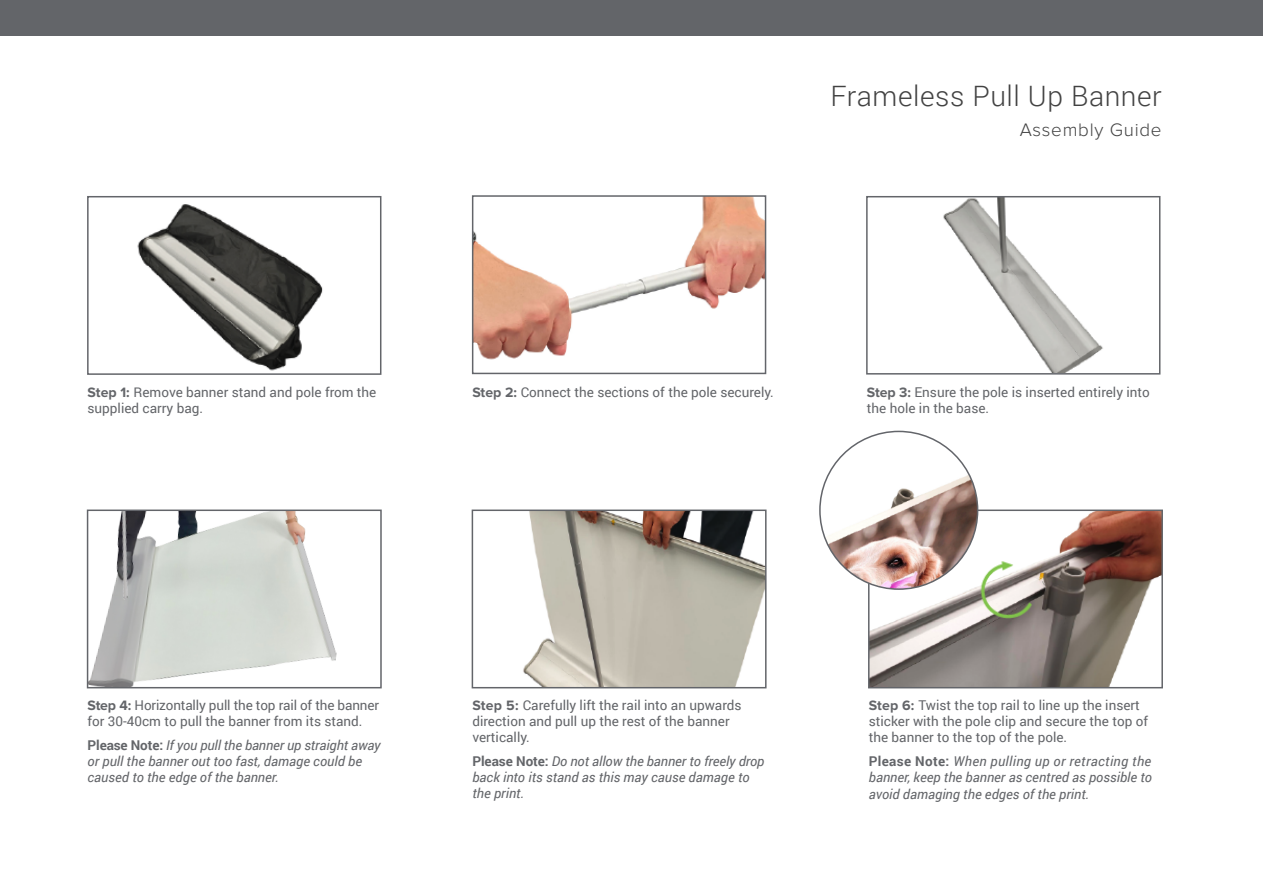
<style>
.page{position:relative;width:1263px;height:893px;background:#fff}
.page>*{position:absolute;margin:0;border:0;box-sizing:border-box;transform-origin:0 0}
.t1{font:300 28.05px "Roboto";letter-spacing:.02em;color:#424242}
.t2{font:300 18.75px "Proxima Nova";letter-spacing:.04em;color:#424242}
.t3{font:13.5px/16.2px "Roboto";color:#636569}
.t4{font:italic 13.5px/16.2px "Roboto";color:#636569}
.s1{font-family:"Proxima Nova";font-weight:700;font-size:14.1px}
.s2{font-weight:700;font-style:normal}
</style>
<div class="page">
<img style="left:943px;top:198px;width:160px;height:174px">
<div style="left:866px;top:196px;width:294px;height:179px;border:1px solid #63656a"></div>
<img style="left:871px;top:512px;width:289px;height:173px">
<div style="left:868px;top:509px;width:295px;height:179px;border:2px solid #63656a"></div>
<img style="left:90px;top:512px;width:247px;height:173px">
<img style="left:105px;top:512px;width:56px;height:107px">
<div style="left:87px;top:509px;width:295px;height:179px;border:2px solid #63656a"></div>
<img style="left:137px;top:204px;width:186px;height:167px">
<div style="left:87px;top:196px;width:294px;height:179px;border:2px solid #63656a"></div>
<img style="left:475px;top:198px;width:288px;height:162px">
<div style="left:472px;top:195px;width:294px;height:179px;border:2px solid #63656a"></div>
<img style="left:523px;top:512px;width:240px;height:173px">
<div style="left:472px;top:509px;width:294px;height:179px;border:2px solid #63656a"></div>
<div style="left:0;top:0;width:1263px;height:35px;background:#636569"></div>
<img style="left:820px;top:466px;width:158px;height:123px">
<h1 class="t1" style="left:830px;top:77px;width:333px">Frameless Pull Up Banner</h1>
<h2 class="t2" style="left:1020px;top:119px;width:143px">Assembly Guide</h2>
<p class="t3" style="left:88px;top:383px;width:290px"><span class="s1">Step 1:</span> Remove banner stand and pole from the supplied carry bag.</p>
<p class="t3" style="left:472px;top:383px;width:303px"><span class="s1">Step 2:</span> Connect the sections of the pole securely.</p>
<p class="t3" style="left:867px;top:383px;width:285px"><span class="s1">Step 3:</span> Ensure the pole is inserted entirely into the hole in the base.</p>
<p class="t3" style="left:88px;top:696px;width:293px"><span class="s1">Step 4:</span> Horizontally pull the top rail of the banner for 30-40cm to pull the banner from its stand.</p>
<p class="t4" style="left:88px;top:736px;width:295px"><span class="s2">Please Note:</span> If you pull the banner up straight away or pull the banner out too fast, damage could be caused to the edge of the banner.</p>
<p class="t3" style="left:472px;top:696px;width:271px"><span class="s1">Step 5:</span> Carefully lift the rail into an upwards direction and pull up the rest of the banner vertically.</p>
<p class="t3" style="left:869px;top:696px;width:281px"><span class="s1">Step 6:</span> Twist the top rail to line up the insert sticker with the pole clip and secure the top of the banner to the top of the pole.</p>
<p class="t4" style="left:472px;top:753px;width:294px"><span class="s2">Please Note:</span> Do not allow the banner to freely drop back into its stand as this may cause damage to the print.</p>
<p class="t4" style="left:869px;top:753px;width:285px;text-align:justify"><span class="s2">Please Note:</span> When pulling up or retracting the banner, keep the banner as centred as possible to avoid damaging the edges of the print.</p>
</div>
